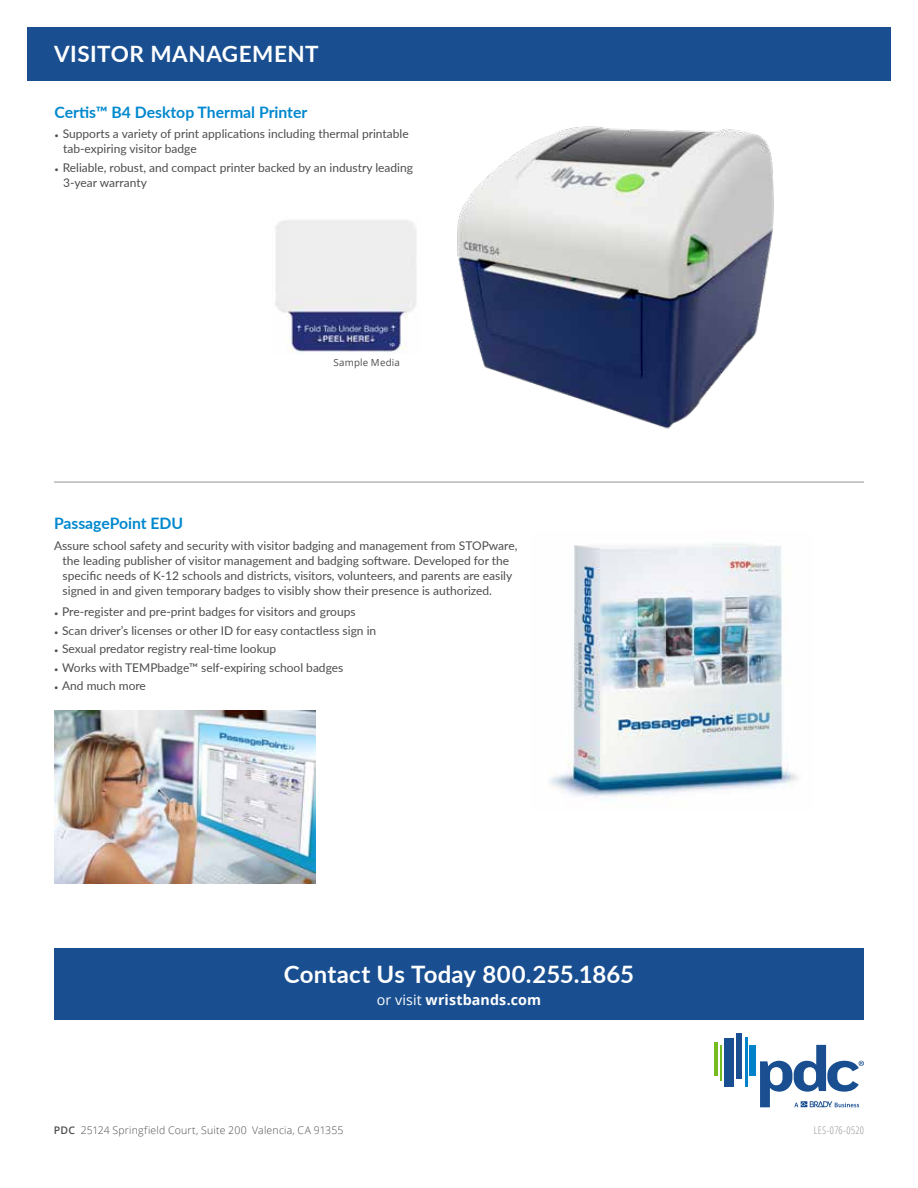
<style>
.page{position:relative;width:918px;height:1188px;background:#fff}
.page>*{position:absolute;margin:0;border:0;box-sizing:border-box;transform-origin:0 0}
.t1{font:700 24px "Lato";letter-spacing:.005em;color:#fff}
.t2{font:700 22.5px "Lato";letter-spacing:.025em;color:#fff}
.t3{font:700 15.75px "Lato";color:#0088ce}
.t4{font:700 14.25px "Open Sans";letter-spacing:.01em;color:#fff}
.t5{font:12px/15px "Lato";color:#4d4d4f}
.t6{font:300 10.5px "Open Sans";letter-spacing:.02em;color:#4d4d4f}
.t7{font:300 condensed 10.5px "Open Sans";letter-spacing:.025em;color:#939598}
.t8{font:9.75px "Open Sans";letter-spacing:.025em;color:#4d4d4f}
.s1{font-size:7.5px}
.s2{font-weight:400}
.s3{font-weight:600}
</style>
<div class="page">
<img style="left:549px;top:543px;width:249px;height:255px">
<div style="left:54px;top:948px;width:810px;height:72px;background:#194f90"></div>
<div style="left:27px;top:27px;width:864px;height:54px;background:#194f90"></div>
<hr style="left:714px;top:1042px;width:4px;height:34px;background:#76bc21">
<hr style="left:720px;top:1045px;width:1px;height:35px;background:#76bc21">
<div style="left:724px;top:1038px;width:10px;height:49px;background:#194f90"></div>
<div style="left:737px;top:1033px;width:5px;height:46px;background:#194f90"></div>
<hr style="left:745px;top:1037px;width:3px;height:50px;background:#0082ca">
<div style="left:749px;top:1045px;width:7px;height:31px;background:#0082ca"></div>
<svg style="left:760px;top:1045px;width:104px;height:63px"></svg>
<hr style="left:54px;top:482px;width:810px;height:1px;background:#939598">
<img style="left:457px;top:126px;width:317px;height:303px">
<img style="left:54px;top:711px;width:261px;height:173px">
<img style="left:275px;top:220px;width:142px;height:133px">
<h2 class="t2" style="left:54px;top:38px;width:266px">VISITOR MANAGEMENT</h2>
<h3 class="t3" style="left:55px;top:101px;width:254px">Certis™ B4 Desktop Thermal Printer</h3>
<p class="t5" style="left:63px;top:126px;width:347px;text-indent:-9px"><span class="s1">•</span> Supports a variety of print applications including thermal printable tab-expiring visitor badge</p>
<p class="t5" style="left:63px;top:159px;width:351px;text-indent:-9px"><span class="s1">•</span> Reliable, robust, and compact printer backed by an industry leading<br>3-year warranty</p>
<p class="t8" style="left:333px;top:356px;width:68px">Sample Media</p>
<h3 class="t3" style="left:54px;top:512px;width:131px">PassagePoint EDU</h3>
<p class="t5" style="left:63px;top:537px;width:456px;text-indent:-9px">Assure school safety and security with visitor badging and management from STOPware, the leading publisher of visitor management and badging software. Developed for the specific needs of K-12 schools and districts, visitors, volunteers, and parents are easily signed in and given temporary badges to visibly show their presence is authorized.</p>
<p class="t5" style="left:54px;top:604px;width:303px"><span class="s1">•</span> Pre-register and pre-print badges for visitors and groups</p>
<p class="t5" style="left:54px;top:622px;width:324px"><span class="s1">•</span> Scan driver’s licenses or other ID for easy contactless sign in</p>
<p class="t5" style="left:54px;top:641px;width:224px"><span class="s1">•</span> Sexual predator registry real-time lookup</p>
<p class="t5" style="left:54px;top:659px;width:291px"><span class="s1">•</span> Works with TEMPbadge™ self-expiring school badges</p>
<p class="t5" style="left:54px;top:678px;width:93px"><span class="s1">•</span> And much more</p>
<h1 class="t1" style="left:284px;top:956px;width:352px">Contact Us Today 800.255.1865</h1>
<p class="t4" style="left:377px;top:990px;width:166px"><span class="s2">or visit</span> wristbands.com</p>
<p class="t6" style="left:54px;top:1123px;width:291px"><span class="s3">PDC</span> 25124 Springfield Court, Suite 200 Valencia, CA 91355</p>
<p class="t7" style="left:814px;top:1123px;width:52px">LES-076-0520</p>
</div>
